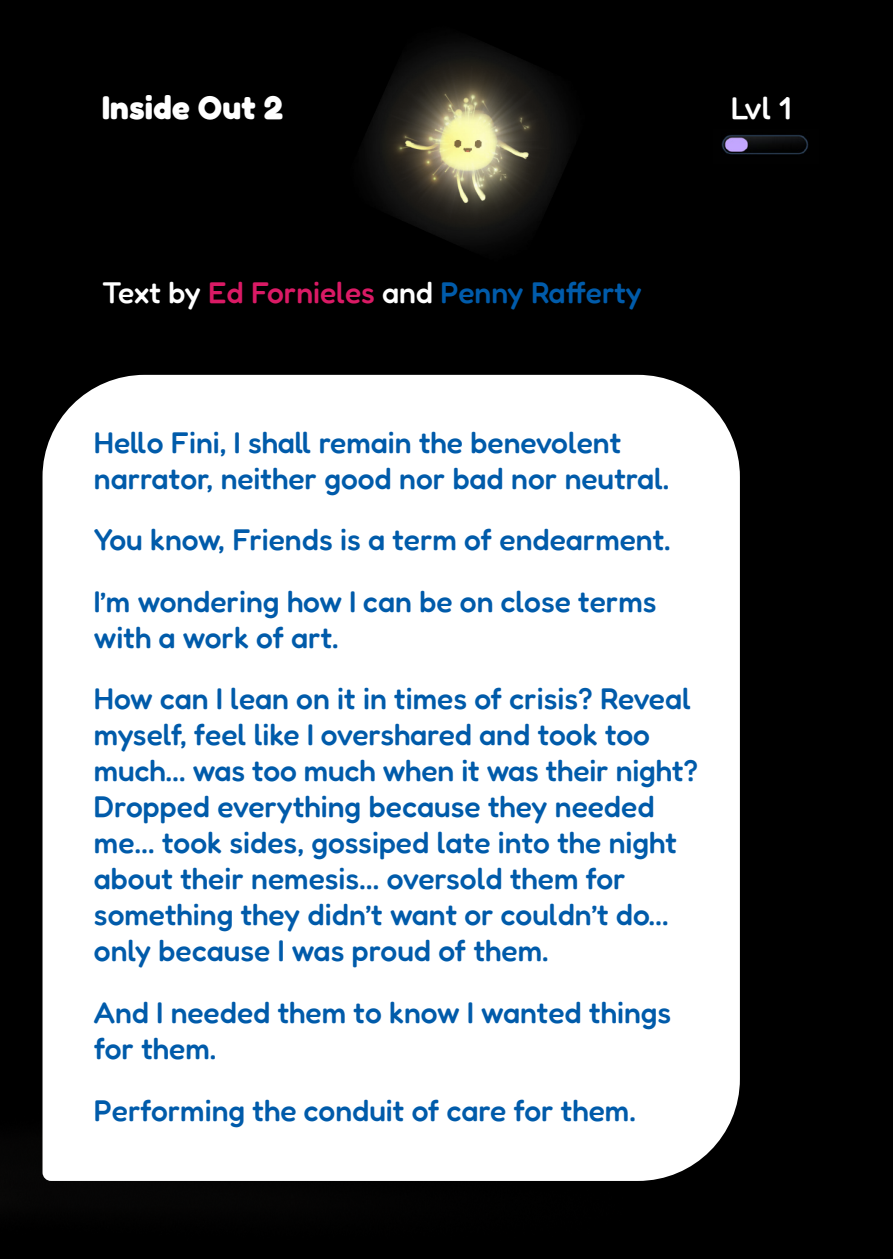
<style>
.page{position:relative;width:893px;height:1259px;background:#000}
.page>*{position:absolute;margin:0;border:0;box-sizing:border-box;transform-origin:0 0}
.Fredoka_header{font:300 33px "Fredoka";letter-spacing:.01em;color:#fff}
.Fredoka_header-2{font:300 31.5px "Fredoka";color:#fff}
.Fredoka_Penny{font:300 30px/36px "Fredoka";color:#005baa}
.Fredoka{font:300 30px "Fredoka";color:#005baa}
.s1{color:#fff}
.s2{color:#da1a65}
</style>
<div class="page">
<img style="left:366px;top:42px;width:203px;height:203px">
<img style="left:721px;top:134px;width:88px;height:21px">
<div style="left:43px;top:375px;width:697px;height:806px;background:#fff"></div>
<p class="Fredoka_header" style="left:102px;top:87px;width:182px">Inside Out 2</p>
<p class="Fredoka_header-2" style="left:731px;top:89px;width:62px">Lvl 1</p>
<p class="Fredoka" style="left:102px;top:275px;width:541px"><span class="s1">Text by</span> <span class="s2">Ed Fornieles</span> <span class="s1">and</span> Penny Rafferty</p>
<p class="Fredoka_Penny" style="left:94px;top:424px;width:577px">Hello Fini, I shall remain the benevolent narrator, neither good nor bad nor neutral.</p>
<p class="Fredoka_Penny" style="left:94px;top:522px;width:578px">You know, Friends is a term of endearment.</p>
<p class="Fredoka_Penny" style="left:94px;top:583px;width:564px">I’m wondering how I can be on close terms with a work of art.</p>
<p class="Fredoka_Penny" style="left:94px;top:681px;width:605px">How can I lean on it in times of crisis? Reveal myself, feel like I overshared and took too much… was too much when it was their night?<br>Dropped everything because they needed me… took sides, gossiped late into the night about their nemesis… oversold them for something they didn’t want or couldn’t do… only because I was proud of them.</p>
<p class="Fredoka_Penny" style="left:94px;top:994px;width:579px">And I needed them to know I wanted things for them.</p>
<p class="Fredoka_Penny" style="left:94px;top:1092px;width:543px">Performing the conduit of care for them.</p>
</div>
